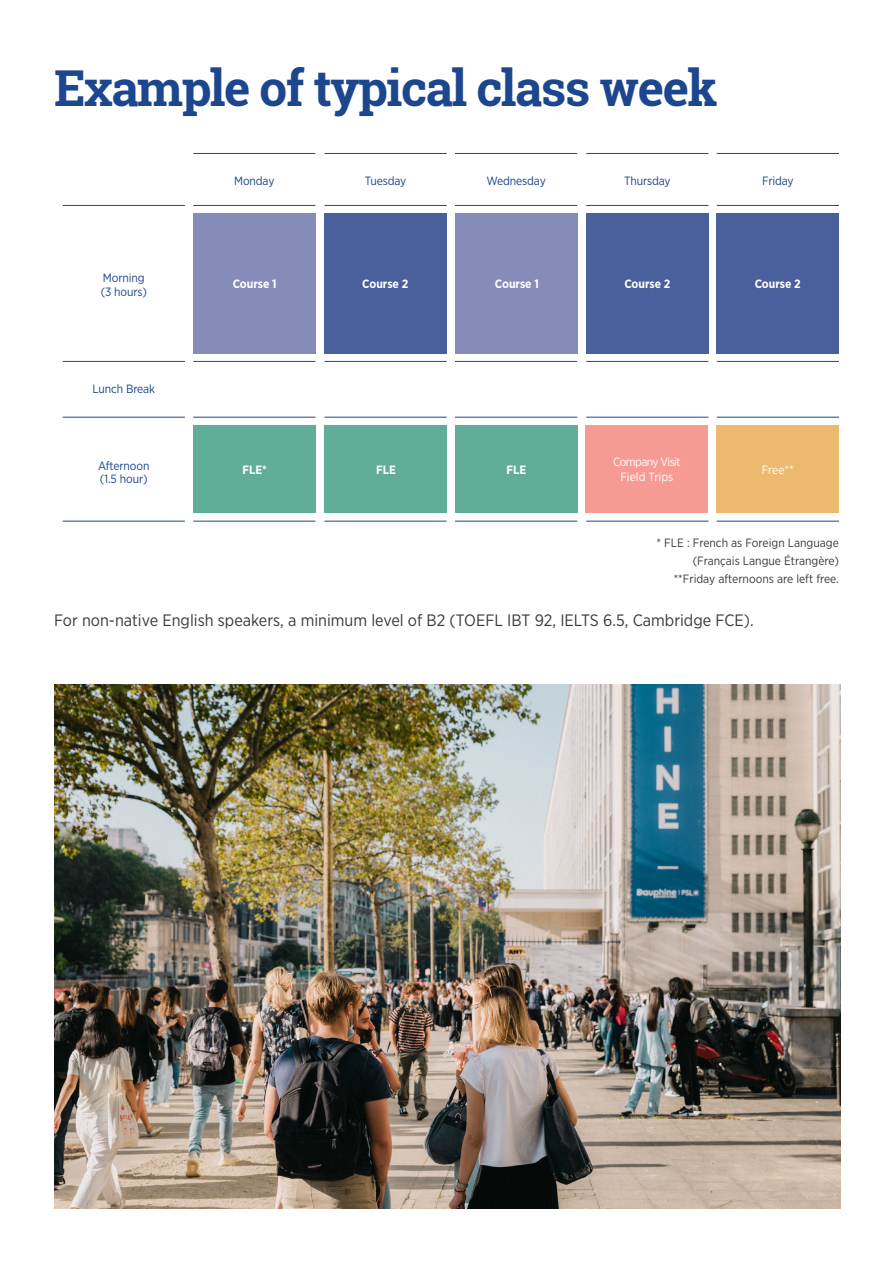
<style>
.page{position:relative;width:893px;height:1263px;background:#fff}
.page>*{position:absolute;margin:0;border:0;box-sizing:border-box;transform-origin:0 0}
.t1{font:700 49.5px "Roboto Slab";letter-spacing:-.03em;color:#1c468d}
.t2{font:16.5px "Gotham Narrow";color:#373a3e}
.t3{font:12px/18px "Gotham Narrow";color:#373a3e;text-align:right}
.t4{font:12px "Gotham Narrow";letter-spacing:-.01em;color:#1c468d}
.t5{font:700 12px "Gotham Narrow";color:#fff}
.t6{font:12px "Gotham Narrow";letter-spacing:-.05em;color:#fff}
.t7{font:12px "Gotham Narrow";color:#fff}
</style>
<div class="page">
<hr style="left:63px;top:521px;width:122px;height:1px;background:#1c468d">
<hr style="left:63px;top:361px;width:122px;height:1px;background:#1c468d">
<hr style="left:63px;top:205px;width:122px;height:1px;background:#1c468d">
<hr style="left:63px;top:417px;width:122px;height:1px;background:#1c468d">
<hr style="left:324px;top:521px;width:123px;height:1px;background:#1c468d">
<hr style="left:324px;top:361px;width:123px;height:1px;background:#1c468d">
<hr style="left:324px;top:205px;width:123px;height:1px;background:#1c468d">
<hr style="left:324px;top:417px;width:123px;height:1px;background:#1c468d">
<hr style="left:324px;top:153px;width:123px;height:1px;background:#1c468d">
<hr style="left:586px;top:521px;width:122px;height:1px;background:#1c468d">
<hr style="left:586px;top:361px;width:122px;height:1px;background:#1c468d">
<hr style="left:586px;top:205px;width:122px;height:1px;background:#1c468d">
<hr style="left:586px;top:417px;width:122px;height:1px;background:#1c468d">
<hr style="left:586px;top:153px;width:122px;height:1px;background:#1c468d">
<hr style="left:193px;top:521px;width:122px;height:1px;background:#1c468d">
<hr style="left:193px;top:361px;width:122px;height:1px;background:#1c468d">
<hr style="left:193px;top:205px;width:122px;height:1px;background:#1c468d">
<hr style="left:193px;top:417px;width:122px;height:1px;background:#1c468d">
<hr style="left:193px;top:153px;width:122px;height:1px;background:#1c468d">
<hr style="left:455px;top:521px;width:122px;height:1px;background:#1c468d">
<hr style="left:455px;top:361px;width:122px;height:1px;background:#1c468d">
<hr style="left:455px;top:205px;width:122px;height:1px;background:#1c468d">
<hr style="left:455px;top:417px;width:122px;height:1px;background:#1c468d">
<hr style="left:455px;top:153px;width:122px;height:1px;background:#1c468d">
<hr style="left:717px;top:521px;width:122px;height:1px;background:#1c468d">
<hr style="left:717px;top:361px;width:122px;height:1px;background:#1c468d">
<hr style="left:717px;top:205px;width:122px;height:1px;background:#1c468d">
<hr style="left:717px;top:417px;width:122px;height:1px;background:#1c468d">
<hr style="left:717px;top:153px;width:122px;height:1px;background:#1c468d">
<div style="left:194px;top:425px;width:122px;height:88px;background:#61ae98"></div>
<div style="left:325px;top:425px;width:122px;height:88px;background:#61ae98"></div>
<div style="left:455px;top:425px;width:123px;height:88px;background:#61ae98"></div>
<div style="left:194px;top:213px;width:122px;height:140px;background:#868cba"></div>
<div style="left:456px;top:213px;width:122px;height:140px;background:#868cba"></div>
<div style="left:324px;top:213px;width:122px;height:140px;background:#4a609d"></div>
<div style="left:586px;top:213px;width:122px;height:140px;background:#4a609d"></div>
<div style="left:717px;top:213px;width:122px;height:140px;background:#4a609d"></div>
<div style="left:586px;top:425px;width:122px;height:88px;background:#f69b94"></div>
<div style="left:717px;top:425px;width:122px;height:88px;background:#ebba6f"></div>
<img style="left:54px;top:685px;width:786px;height:524px">
<p class="t1" style="left:54px;top:54px;width:665px">Example of typical class week</p>
<p class="t4" style="left:103px;top:271px;width:43px">Morning</p>
<p class="t4" style="left:101px;top:284px;width:48px">(3 hours)</p>
<p class="t4" style="left:92px;top:382px;width:64px">Lunch Break</p>
<p class="t4" style="left:98px;top:458px;width:53px">Afternoon</p>
<p class="t4" style="left:100px;top:472px;width:49px">(1.5 hour)</p>
<p class="t4" style="left:234px;top:173px;width:42px">Monday</p>
<p class="t4" style="left:365px;top:173px;width:43px">Tuesday</p>
<p class="t4" style="left:486px;top:173px;width:61px">Wednesday</p>
<p class="t4" style="left:624px;top:173px;width:48px">Thursday</p>
<p class="t4" style="left:762px;top:173px;width:33px">Friday</p>
<p class="t5" style="left:233px;top:276px;width:45px">Course 1</p>
<p class="t5" style="left:362px;top:276px;width:48px">Course 2</p>
<p class="t5" style="left:495px;top:276px;width:45px">Course 1</p>
<p class="t5" style="left:624px;top:276px;width:48px">Course 2</p>
<p class="t5" style="left:755px;top:276px;width:48px">Course 2</p>
<p class="t5" style="left:242px;top:462px;width:26px">FLE*</p>
<p class="t5" style="left:376px;top:462px;width:21px">FLE</p>
<p class="t5" style="left:507px;top:462px;width:21px">FLE</p>
<p class="t6" style="left:613px;top:455px;width:69px">Company Visit</p>
<p class="t7" style="left:620px;top:470px;width:54px">Field Trips</p>
<p class="t6" style="left:762px;top:462px;width:33px">Free**</p>
<p class="t3" style="left:657px;top:534px;width:184px">* FLE : French as Foreign Language (Français Langue Étrangère)</p>
<p class="t3" style="left:674px;top:570px;width:167px">**Friday afternoons are left free.</p>
<p class="t2" style="left:54px;top:610px;width:701px">For non-native English speakers, a minimum level of B2 (TOEFL IBT 92, IELTS 6.5, Cambridge FCE).</p>
</div>
